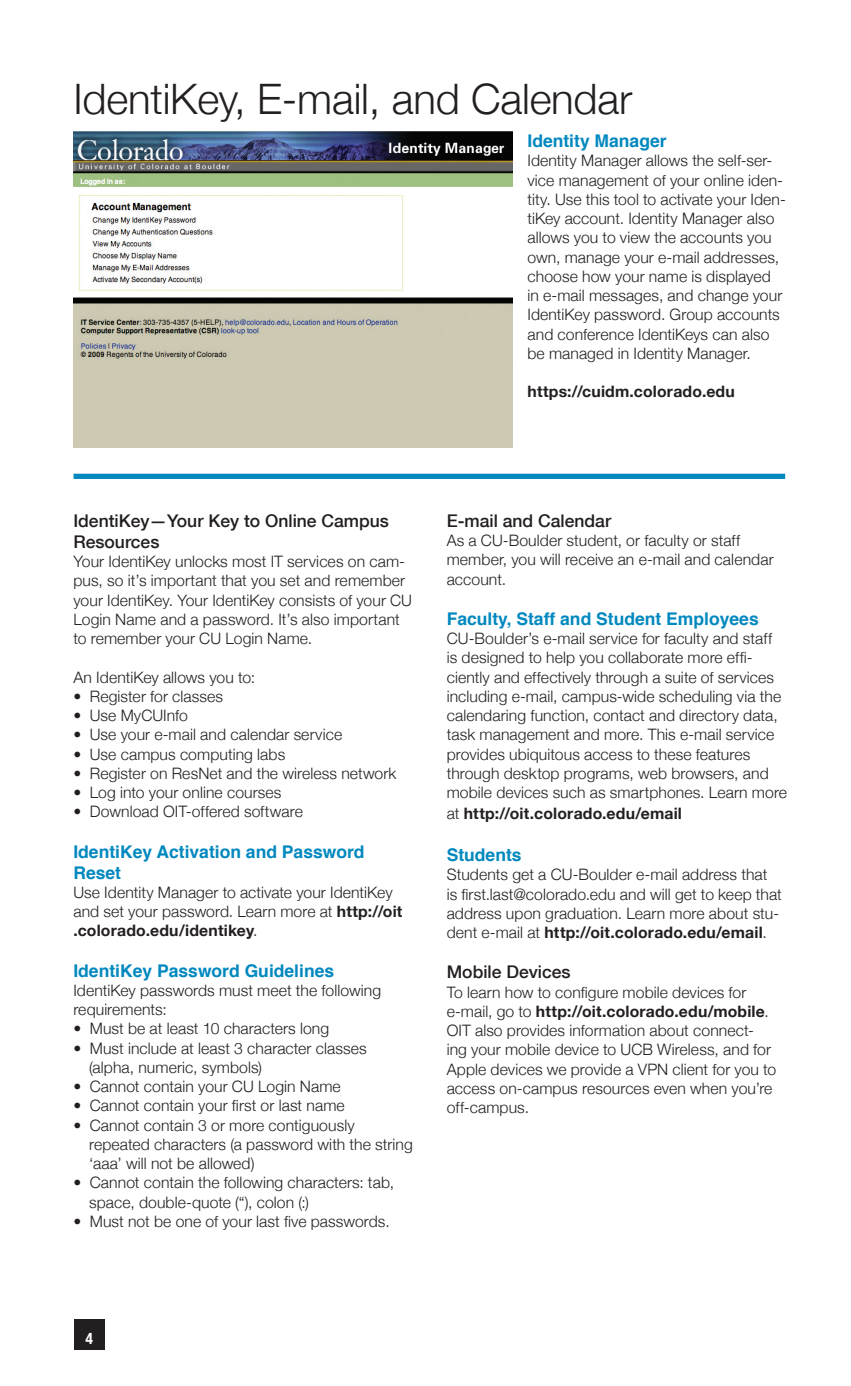
<style>
.page{position:relative;width:851px;height:1386px;background:#fff}
.page>*{position:absolute;margin:0;border:0;box-sizing:border-box;transform-origin:0 0}
.t1{font:300 42px "Helvetica Neue";letter-spacing:-.005em;color:#231f20}
.t2{font:700 17.5px/21px "Helvetica";color:#0088bf}
.t3{font:500 17.5px/21px "Helvetica Neue";color:#231f20}
.t4{font:300 15.75px/19.2px "Helvetica Neue";letter-spacing:.005em;color:#231f20}
.t5{font:700 15.75px "Helvetica Neue";letter-spacing:.01em;color:#231f20}
.t6{font:700 condensed 15.75px "Helvetica Neue";color:#fff}
.s1{font-weight:700}
.s2{font-weight:300}
</style>
<div class="page">
<div style="left:74px;top:1320px;width:31px;height:30px;background:#231f20"></div>
<div style="left:74px;top:474px;width:711px;height:5px;background:#0088bf"></div>
<img style="left:74px;top:132px;width:438px;height:316px">
<h1 class="t1" style="left:74px;top:65px;width:560px">IdentiKey, E-mail, and Calendar</h1>
<p class="t2" style="left:527px;top:131px;width:141px">Identity Manager</p>
<p class="t4" style="left:527px;top:150px;width:260px">Identity Manager allows the self-ser&shy;vice management of your online iden&shy;tity. Use this tool to activate your Iden&shy;tiKey account. Identity Manager also allows you to view the accounts you own, manage your e-mail addresses, choose how your name is displayed in e-mail messages, and change your IdentiKey password. Group accounts and conference IdentiKeys can also be managed in Identity Manager.</p>
<p class="t5" style="left:527px;top:378px;width:209px">https://cuidm.colorado.edu</p>
<p class="t3" style="left:73px;top:509px;width:317px">IdentiKey—Your Key to Online Campus<br>Resources</p>
<p class="t4" style="left:73px;top:551px;width:340px">Your IdentiKey unlocks most IT services on cam&shy;pus, so it’s important that you set and remember your IdentiKey. Your IdentiKey consists of your CU Login Name and a password. It’s also important to remember your CU Login Name.</p>
<p class="t4" style="left:73px;top:666px;width:183px">An IdentiKey allows you to:</p>
<p class="t4" style="left:73px;top:686px;width:151px">• Register for classes</p>
<p class="t4" style="left:73px;top:705px;width:116px">• Use MyCUInfo</p>
<p class="t4" style="left:73px;top:724px;width:270px">• Use your e-mail and calendar service</p>
<p class="t4" style="left:73px;top:743px;width:213px">• Use campus computing labs</p>
<p class="t4" style="left:73px;top:763px;width:324px">• Register on ResNet and the wireless network</p>
<p class="t4" style="left:73px;top:782px;width:209px">• Log into your online courses</p>
<p class="t4" style="left:73px;top:801px;width:231px">• Download OIT-offered software</p>
<p class="t2" style="left:73px;top:841px;width:293px">IdentiKey Activation and Password<br>Reset</p>
<p class="t4" style="left:73px;top:882px;width:330px">Use Identity Manager to activate your IdentiKey and set your password. Learn more at <span class="s1">http://oit .colorado.edu/identikey</span>.</p>
<p class="t2" style="left:73px;top:960px;width:262px">IdentiKey Password Guidelines</p>
<p class="t4" style="left:73px;top:980px;width:309px">IdentiKey passwords must meet the following requirements:</p>
<p class="t4" style="left:73px;top:1018px;width:257px">• Must be at least 10 characters long</p>
<p class="t4" style="left:89px;top:1037px;width:279px;text-indent:-16px">• Must include at least 3 character classes (alpha, numeric, symbols)</p>
<p class="t4" style="left:73px;top:1076px;width:269px">• Cannot contain your CU Login Name</p>
<p class="t4" style="left:73px;top:1095px;width:273px">• Cannot contain your first or last name</p>
<p class="t4" style="left:89px;top:1114px;width:325px;text-indent:-16px">• Cannot contain 3 or more contiguously repeated characters (a password with the string ‘aaa’ will not be allowed)</p>
<p class="t4" style="left:89px;top:1172px;width:306px;text-indent:-16px">• Cannot contain the following characters: tab, space, double-quote (“), colon (:)</p>
<p class="t4" style="left:73px;top:1211px;width:318px">• Must not be one of your last five passwords.</p>
<p class="t3" style="left:446px;top:509px;width:166px">E-mail and Calendar</p>
<p class="t4" style="left:446px;top:530px;width:328px">As a CU-Boulder student, or faculty or staff member, you will receive an e-mail and calendar account.</p>
<p class="t2" style="left:446px;top:608px;width:313px">Faculty, Staff and Student Employees</p>
<p class="t4" style="left:446px;top:628px;width:342px">CU-Boulder’s e-mail service for faculty and staff<br>is designed to help you collaborate more effi&shy;ciently and effectively through a suite of services including e-mail, campus-wide scheduling via the calendaring function, contact and directory data, task management and more. This e-mail service provides ubiquitous access to these features through desktop programs, web browsers, and mobile devices such as smartphones. Learn more</p>
<p class="t5" style="left:446px;top:799px;width:237px"><span class="s2">at</span> http://oit.colorado.edu/email</p>
<p class="t2" style="left:446px;top:845px;width:76px">Students</p>
<p class="t4" style="left:446px;top:864px;width:336px">Students get a CU-Boulder e-mail address that<br>is first.last@colorado.edu and will get to keep that address upon graduation. Learn more about stu&shy;dent e-mail at <span class="s1">http://oit.colorado.edu/email</span>.</p>
<p class="t3" style="left:446px;top:961px;width:125px">Mobile Devices</p>
<p class="t4" style="left:446px;top:981px;width:331px">To learn how to configure mobile devices for e-mail, go to <span class="s1">http://oit.colorado.edu/mobile</span>.<br>OIT also provides information about connect&shy;ing your mobile device to UCB Wireless, and for Apple devices we provide a VPN client for you to access on-campus resources even when you’re off-campus.</p>
<p class="t6" style="left:86px;top:1325px;width:9px">4</p>
</div>
